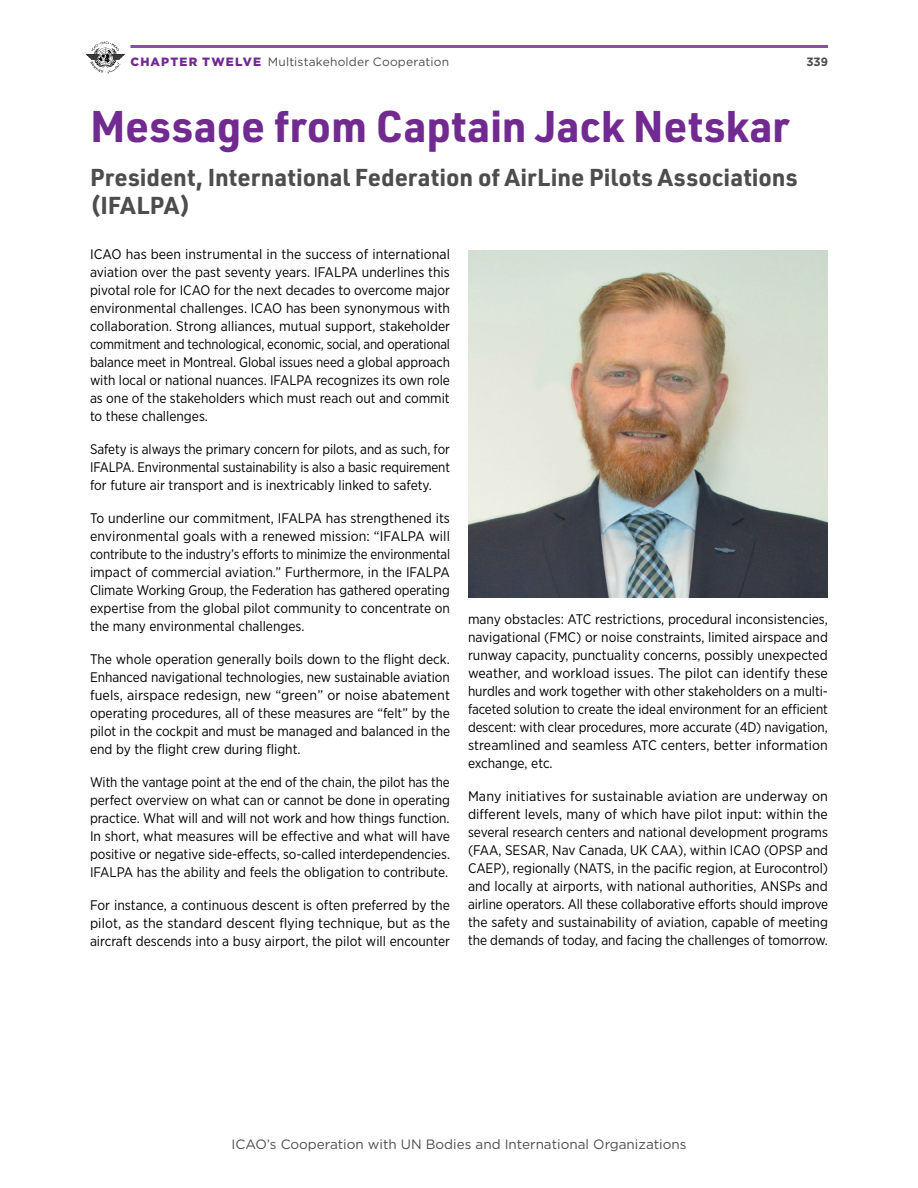
<style>
.page{position:relative;width:918px;height:1188px;background:#fff}
.page>*{position:absolute;margin:0;border:0;box-sizing:border-box;transform-origin:0 0}
.Message_name{font:700 43.5px "URWDIN";color:#712b90}
.Job_title{font:700 24px/28.5px "URWDIN";letter-spacing:.005em;color:#4d4d4f}
.Paragraph_Style_11{font:13.8px/18px "Gotham Narrow";color:#000;text-align:justify}
.Paragraph_Style_11-2{font:13.8px/18px "Gotham Narrow";color:#000;text-align:justify;scale:1.04 1}
.t1{font:13.5px "Gotham";color:#4d4d4f}
.t2{font:12px "Gotham";letter-spacing:.015em;color:#4d4d4f}
.t3{font:700 12px "Gotham";color:#4d4d4f}
.s1{font-weight:900;color:#712b90}
</style>
<div class="page">
<svg style="left:86px;top:41px;width:39px;height:33px"></svg>
<hr style="left:130px;top:45px;width:698px;height:3px;background:#8552a1">
<img style="left:468px;top:251px;width:360px;height:346px">
<p class="t2" style="left:130px;top:54px;width:320px"><span class="s1">CHAPTER TWELVE</span> Multistakeholder Cooperation</p>
<p class="t3" style="left:806px;top:54px;width:23px">339</p>
<p class="Message_name" style="left:90px;top:97px;width:701px">Message from Captain Jack Netskar</p>
<p class="Job_title" style="left:90px;top:162px;width:709px">President, International Federation of AirLine Pilots Associations (IFALPA)</p>
<p class="Paragraph_Style_11" style="left:90px;top:245px;width:362px">ICAO has been instrumental in the success of international aviation over the past seventy years. IFALPA underlines this pivotal role for ICAO for the next decades to overcome major environmental challenges. ICAO has been synonymous with collaboration. Strong alliances, mutual support, stakeholder commitment and technological, economic, social, and operational balance meet in Montreal. Global issues need a global approach with local or national nuances. IFALPA recognizes its own role as one of the stakeholders which must reach out and commit to these challenges.</p>
<p class="Paragraph_Style_11" style="left:90px;top:440px;width:362px">Safety is always the primary concern for pilots, and as such, for IFALPA. Environmental sustainability is also a basic requirement for future air transport and is inextricably linked to safety.</p>
<p class="Paragraph_Style_11" style="left:90px;top:509px;width:362px">To underline our commitment, IFALPA has strengthened its environmental goals with a renewed mission: “IFALPA will contribute to the industry’s efforts to minimize the environmental impact of commercial aviation.” Furthermore, in the IFALPA Climate Working Group, the Federation has gathered operating expertise from the global pilot community to concentrate on the many environmental challenges.</p>
<p class="Paragraph_Style_11" style="left:90px;top:650px;width:362px">The whole operation generally boils down to the flight deck.<br>Enhanced navigational technologies, new sustainable aviation fuels, airspace redesign, new “green” or noise abatement operating procedures, all of these measures are “felt” by the pilot in the cockpit and must be managed and balanced in the end by the flight crew during flight.</p>
<p class="Paragraph_Style_11" style="left:90px;top:773px;width:362px">With the vantage point at the end of the chain, the pilot has the perfect overview on what can or cannot be done in operating practice. What will and will not work and how things function.<br>In short, what measures will be effective and what will have positive or negative side-effects, so-called interdependencies.<br>IFALPA has the ability and feels the obligation to contribute.</p>
<p class="Paragraph_Style_11" style="left:90px;top:896px;width:362px">For instance, a continuous descent is often preferred by the pilot, as the standard descent flying technique, but as the aircraft descends into a busy airport, the pilot will encounter</p>
<p class="Paragraph_Style_11" style="left:468px;top:610px;width:362px">many obstacles: ATC restrictions, procedural inconsistencies, navigational (FMC) or noise constraints, limited airspace and runway capacity, punctuality concerns, possibly unexpected weather, and workload issues. The pilot can identify these hurdles and work together with other stakeholders on a multi&shy;faceted solution to create the ideal environment for an efficient descent: with clear procedures, more accurate (4D) navigation, streamlined and seamless ATC centers, better information exchange, etc.</p>
<p class="Paragraph_Style_11-2" style="left:468px;top:787px;width:348px">Many initiatives for sustainable aviation are underway on different levels, many of which have pilot input: within the several research centers and national development programs (FAA, SESAR, Nav Canada, UK CAA), within ICAO (OPSP and CAEP), regionally (NATS, in the pacific region, at Eurocontrol) and locally at airports, with national authorities, ANSPs and airline operators. All these collaborative efforts should improve the safety and sustainability of aviation, capable of meeting the demands of today, and facing the challenges of tomorrow.</p>
<p class="t1" style="left:231px;top:1136px;width:457px">ICAO’s Cooperation with UN Bodies and International Organizations</p>
</div>
